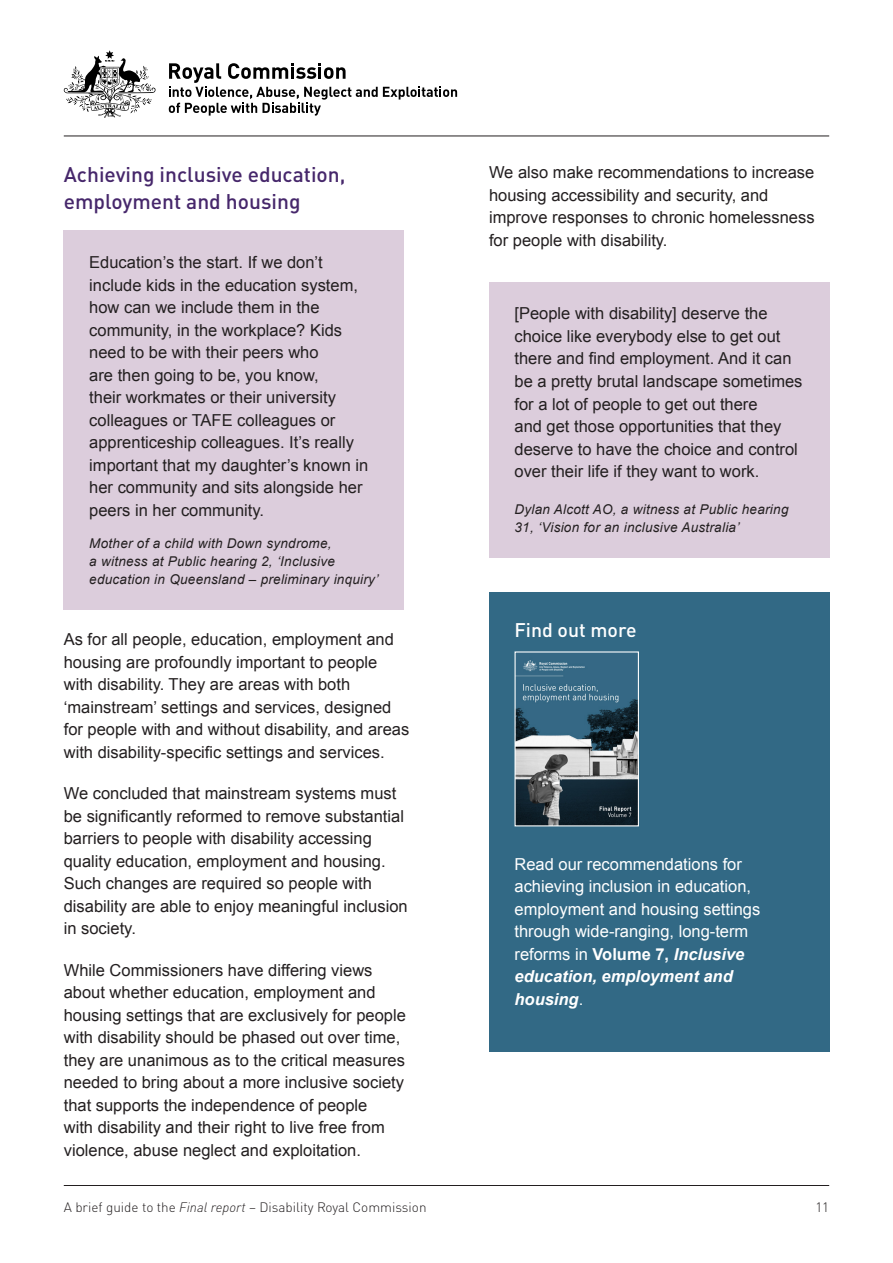
<style>
.page{position:relative;width:893px;height:1263px;background:#fff}
.page>*{position:absolute;margin:0;border:0;box-sizing:border-box;transform-origin:0 0}
.H4__Purp{font:500 21px/27px "DIN Pro";color:#46276b}
.t1{font:500 19.5px "DIN Pro";color:#fff}
.PR_Body{font:16.5px/22.5px "Arial";color:#231f20}
.PR_Body-2{font:16.5px/22.5px "Arial";color:#fff}
.PR_Notes{font:italic 13.5px/18px "Arial";letter-spacing:.02em;color:#231f20}
.t2{font:300 13.5px "DIN Pro";color:#231f20}
.s1{font-weight:700}
.s2{font-weight:700;font-style:italic}
.s3{font-style:italic}
</style>
<div class="page">
<div style="left:489px;top:282px;width:340px;height:275px;background:#dccddc"></div>
<div style="left:64px;top:231px;width:340px;height:379px;background:#dccddc"></div>
<hr style="left:64px;top:1185px;width:765px;height:1px;background:#231f20">
<hr style="left:64px;top:136px;width:765px;height:1px;background:#231f20">
<div style="left:489px;top:592px;width:340px;height:460px;background:#326985"></div>
<img style="left:516px;top:660px;width:121px;height:164px">
<div style="left:514px;top:651px;width:125px;height:175px;border:1px solid #fff"></div>
<svg style="left:64px;top:50px;width:92px;height:68px"></svg>
<svg style="left:169px;top:63px;width:288px;height:53px"></svg>
<h4 class="H4__Purp" style="left:64px;top:159px;width:283px">Achieving inclusive education, employment and housing</h4>
<p class="PR_Body" style="left:89px;top:251px;width:281px">Education’s the start. If we don’t include kids in the education system, how can we include them in the community, in the workplace? Kids need to be with their peers who<br>are then going to be, you know,<br>their workmates or their university colleagues or TAFE colleagues or apprenticeship colleagues. It’s really important that my daughter’s known in her community and sits alongside her peers in her community.</p>
<p class="PR_Notes" style="left:89px;top:534px;width:291px">Mother of a child with Down syndrome,<br>a witness at Public hearing 2, ‘Inclusive education in Queensland – preliminary inquiry’</p>
<p class="PR_Body" style="left:64px;top:628px;width:347px">As for all people, education, employment and housing are profoundly important to people with disability. They are areas with both ‘mainstream’ settings and services, designed for people with and without disability, and areas with disability-specific settings and services.</p>
<p class="PR_Body" style="left:64px;top:782px;width:345px">We concluded that mainstream systems must be significantly reformed to remove substantial barriers to people with disability accessing quality education, employment and housing.<br>Such changes are required so people with disability are able to enjoy meaningful inclusion in society.</p>
<p class="PR_Body" style="left:64px;top:959px;width:344px">While Commissioners have differing views about whether education, employment and housing settings that are exclusively for people with disability should be phased out over time, they are unanimous as to the critical measures needed to bring about a more inclusive society that supports the independence of people<br>with disability and their right to live free from violence, abuse neglect and exploitation.</p>
<p class="PR_Body" style="left:489px;top:161px;width:327px">We also make recommendations to increase housing accessibility and security, and improve responses to chronic homelessness for people with disability.</p>
<p class="PR_Body" style="left:514px;top:303px;width:289px">[People with disability] deserve the choice like everybody else to get out there and find employment. And it can be a pretty brutal landscape sometimes for a lot of people to get out there<br>and get those opportunities that they deserve to have the choice and control over their life if they want to work.</p>
<p class="PR_Notes" style="left:514px;top:500px;width:275px">Dylan Alcott AO, a witness at Public hearing<br>31, ‘Vision for an inclusive Australia’</p>
<h4 class="t1" style="left:514px;top:614px;width:124px">Find out more</h4>
<p class="PR_Body-2" style="left:514px;top:853px;width:247px">Read our recommendations for achieving inclusion in education, employment and housing settings through wide-ranging, long-term reforms in <span class="s1">Volume 7,</span> <span class="s2">Inclusive education, employment and housing</span>.</p>
<p class="t2" style="left:64px;top:1196px;width:364px">A brief guide to the <span class="s3">Final report</span> – Disability Royal Commission</p>
<p class="t2" style="left:815px;top:1196px;width:15px">11</p>
</div>
